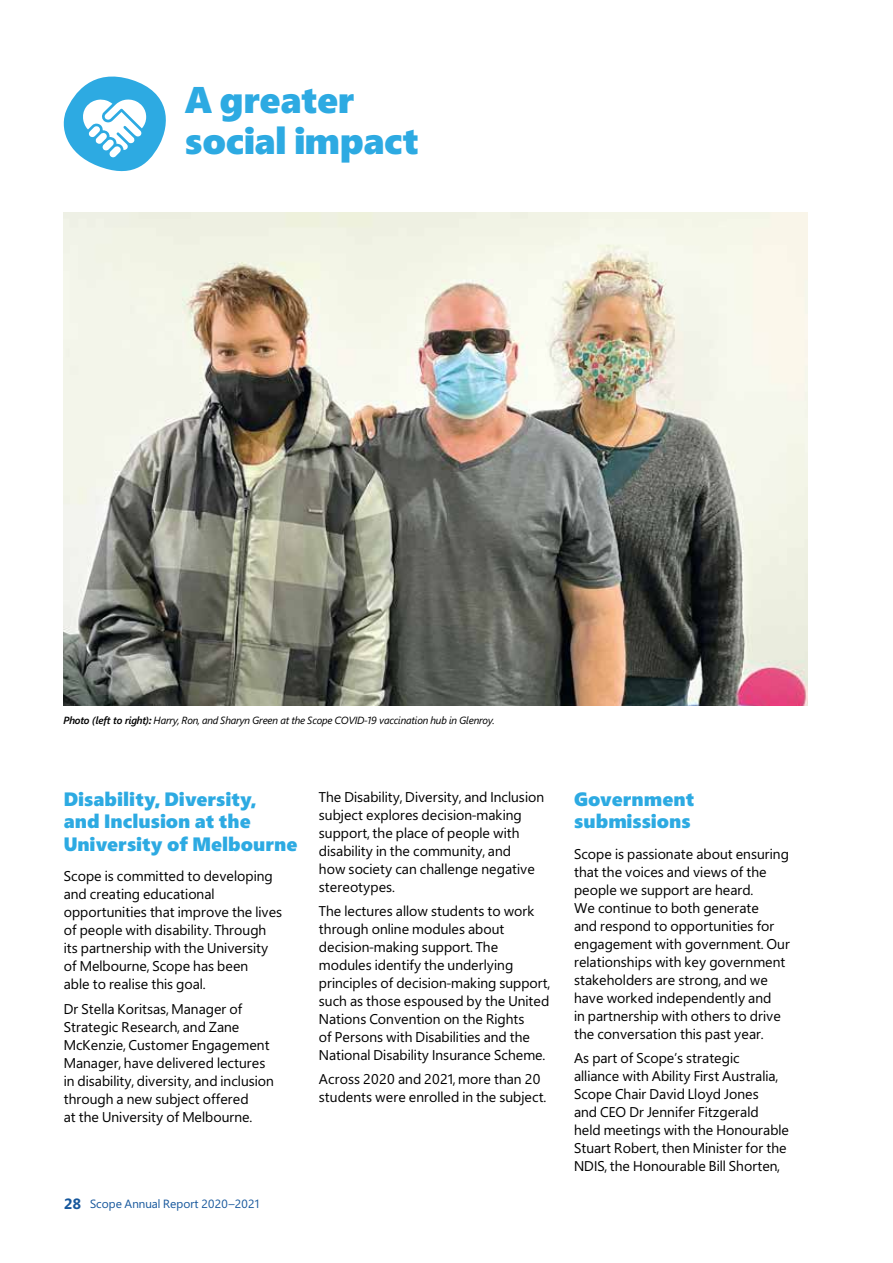
<style>
.page{position:relative;width:893px;height:1263px;background:#fff}
.page>*{position:absolute;margin:0;border:0;box-sizing:border-box;transform-origin:0 0}
.t1{font:37.5px/40.5px "Segoe UI Black";letter-spacing:-.015em;color:#2daae2}
.t2{font:19.5px/22.5px "Segoe UI Black";color:#2daae2}
.t3{font:14.25px/18px "Segoe UI Regular";color:#000}
.t4{font:12px "Segoe UI Regular";color:#16579c}
.t5{font:10.5px "Segoe UI Italic";letter-spacing:-.015em;color:#000}
.s1{font-family:"Segoe UI Semibold";font-style:italic}
.s2{font-family:"Segoe UI Bold";font-style:italic}
.s3{font-family:"Segoe UI Bold";font-size:15px}
</style>
<div class="page">
<svg style="left:63px;top:76px;width:103px;height:96px"></svg>
<img style="left:64px;top:213px;width:744px;height:493px">
<h1 class="t1" style="left:185px;top:80px;width:236px">A greater social impact</h1>
<p class="t5" style="left:64px;top:715px;width:432px"><span class="s1">Photo (left to right)</span><span class="s2">:</span> Harry, Ron, and Sharyn Green at the Scope COVID-19 vaccination hub in Glenroy.</p>
<h2 class="t2" style="left:64px;top:788px;width:235px">Disability, Diversity,<br>and Inclusion at the<br>University of Melbourne</h2>
<p class="t3" style="left:64px;top:867px;width:220px">Scope is committed to developing and creating educational opportunities that improve the lives of people with disability. Through its partnership with the University of Melbourne, Scope has been<br>able to realise this goal.</p>
<p class="t3" style="left:64px;top:1000px;width:212px">Dr Stella Koritsas, Manager of<br>Strategic Research, and Zane<br>McKenzie, Customer Engagement<br>Manager, have delivered lectures in disability, diversity, and inclusion through a new subject offered<br>at the University of Melbourne.</p>
<p class="t3" style="left:319px;top:788px;width:227px">The Disability, Diversity, and Inclusion subject explores decision-making support, the place of people with disability in the community, and<br>how society can challenge negative stereotypes.</p>
<p class="t3" style="left:319px;top:902px;width:233px">The lectures allow students to work through online modules about decision-making support. The modules identify the underlying principles of decision-making support, such as those espoused by the United Nations Convention on the Rights<br>of Persons with Disabilities and the National Disability Insurance Scheme.</p>
<p class="t3" style="left:319px;top:1070px;width:228px">Across 2020 and 2021, more than 20 students were enrolled in the subject.</p>
<p class="t4" style="left:64px;top:1197px;width:196px"><span class="s3">28</span> Scope Annual Report 2020–2021</p>
<h2 class="t2" style="left:574px;top:788px;width:122px">Government submissions</h2>
<p class="t3" style="left:574px;top:845px;width:217px">Scope is passionate about ensuring that the voices and views of the people we support are heard.<br>We continue to both generate<br>and respond to opportunities for engagement with government. Our relationships with key government stakeholders are strong, and we have worked independently and<br>in partnership with others to drive the conversation this past year.</p>
<p class="t3" style="left:574px;top:1049px;width:217px">As part of Scope’s strategic<br>alliance with Ability First Australia, Scope Chair David Lloyd Jones<br>and CEO Dr Jennifer Fitzgerald<br>held meetings with the Honourable Stuart Robert, then Minister for the NDIS, the Honourable Bill Shorten,</p>
</div>
